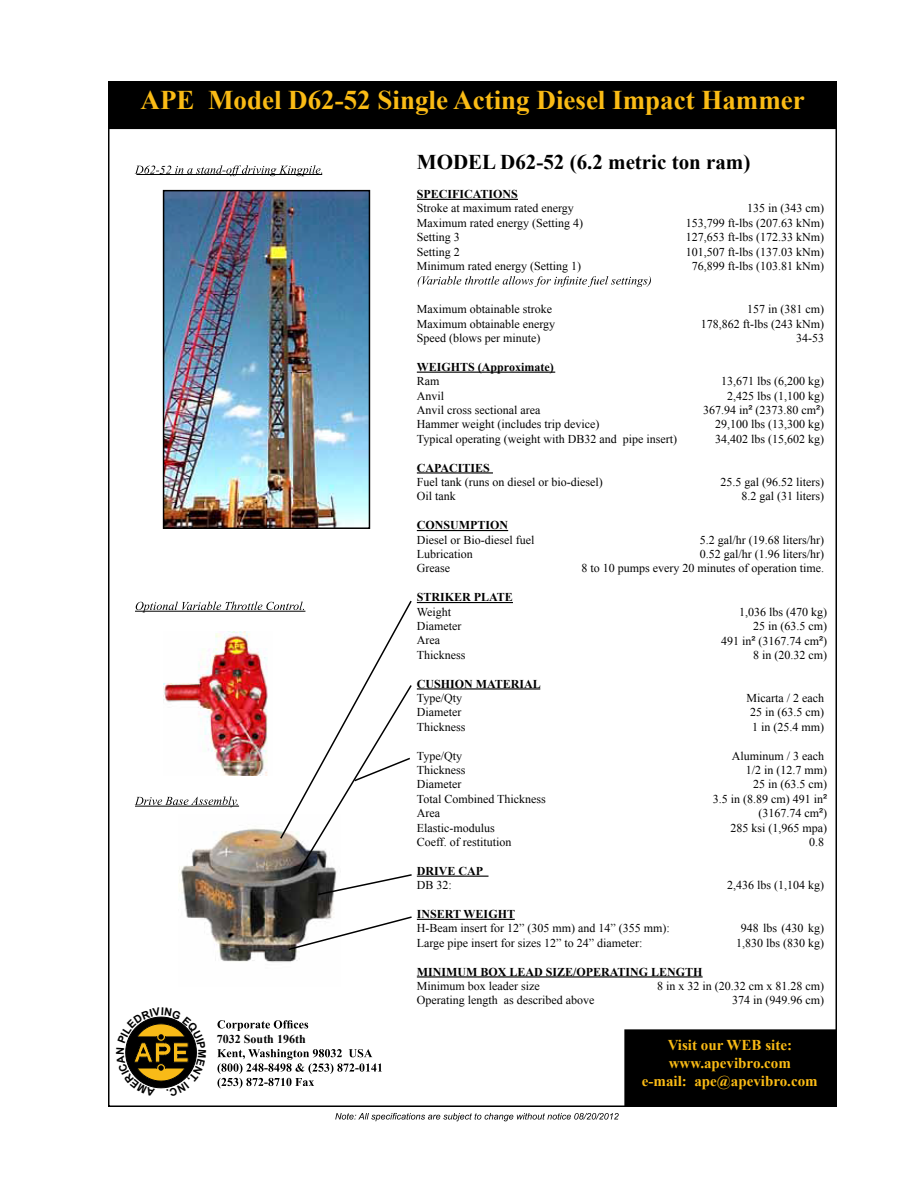
<style>
.page{position:relative;width:918px;height:1188px;background:#fff}
.page>*{position:absolute;margin:0;border:0;box-sizing:border-box;transform-origin:0 0}
.t1{font:700 27px "Times New Roman";color:#fabb15}
.t2{font:700 21px "Times New Roman";color:#000}
.t3{font:700 15px/18px "Times New Roman";color:#fabb15;text-align:center}
.t4{font:12px/14.4px "Times New Roman";color:#000}
.t5{font:700 12px "Times New Roman";color:#000}
.t6{font:italic 12px "Times New Roman";color:#000}
.s1{font-family:"Arial"}
</style>
<div class="page">
<svg style="left:217px;top:1020px;width:91px;height:11px"></svg>
<svg style="left:217px;top:1049px;width:165px;height:39px"></svg>
<div style="left:625px;top:1030px;width:211px;height:76px;background:#000"></div>
<div style="left:624px;top:1029px;width:213px;height:78px;border:2px solid #000"></div>
<svg style="left:335px;top:1113px;width:284px;height:8px"></svg>
<div style="left:109px;top:82px;width:727px;height:46px;background:#000"></div>
<div style="left:108px;top:81px;width:729px;height:48px;border:2px solid #000"></div>
<img style="left:166px;top:193px;width:201px;height:333px">
<div style="left:163px;top:190px;width:207px;height:339px;border:2px solid #000"></div>
<hr style="left:417px;top:199px;width:101px;height:1px;background:#000">
<hr style="left:417px;top:372px;width:138px;height:1px;background:#000">
<hr style="left:417px;top:472px;width:76px;height:2px;background:#000">
<hr style="left:417px;top:530px;width:91px;height:1px;background:#000">
<hr style="left:417px;top:602px;width:96px;height:1px;background:#000">
<hr style="left:417px;top:688px;width:123px;height:2px;background:#000">
<hr style="left:417px;top:876px;width:72px;height:1px;background:#000">
<hr style="left:417px;top:919px;width:98px;height:1px;background:#000">
<hr style="left:417px;top:976px;width:286px;height:2px;background:#000">
<svg style="left:418px;top:276px;width:233px;height:11px"></svg>
<img style="left:184px;top:896px;width:150px;height:67px">
<svg style="left:287px;top:915px;width:125px;height:36px"></svg>
<svg style="left:135px;top:166px;width:24px;height:8px"></svg>
<svg style="left:166px;top:165px;width:156px;height:11px"></svg>
<hr style="left:136px;top:174px;width:186px;height:1px;background:#000">
<img style="left:135px;top:600px;width:277px;height:296px">
<svg style="left:125px;top:1016px;width:72px;height:73px"></svg>
<h1 class="t1" style="left:141px;top:82px;width:666px">APE Model D62-52 Single Acting Diesel Impact Hammer</h1>
<h2 class="t2" style="left:417px;top:148px;width:335px">MODEL D62-52 (6.2 metric ton ram)</h2>
<p class="t5" style="left:417px;top:186px;width:103px">SPECIFICATIONS</p>
<p class="t4" style="left:417px;top:201px;width:159px">Stroke at maximum rated energy</p>
<p class="t4" style="left:747px;top:201px;width:78px">135 in (343 cm)</p>
<p class="t4" style="left:417px;top:215px;width:168px">Maximum rated energy (Setting 4)</p>
<p class="t4" style="left:686px;top:215px;width:140px">153,799 ft-lbs (207.63 kNm)</p>
<p class="t4" style="left:417px;top:230px;width:45px">Setting 3</p>
<p class="t4" style="left:686px;top:230px;width:140px">127,653 ft-lbs (172.33 kNm)</p>
<p class="t4" style="left:417px;top:244px;width:45px">Setting 2</p>
<p class="t4" style="left:686px;top:244px;width:140px">101,507 ft-lbs (137.03 kNm)</p>
<p class="t4" style="left:417px;top:259px;width:166px">Minimum rated energy (Setting 1)</p>
<p class="t4" style="left:692px;top:259px;width:134px">76,899 ft-lbs (103.81 kNm)</p>
<p class="t4" style="left:417px;top:302px;width:137px">Maximum obtainable stroke</p>
<p class="t4" style="left:747px;top:302px;width:78px">157 in (381 cm)</p>
<p class="t4" style="left:417px;top:316px;width:140px">Maximum obtainable energy</p>
<p class="t4" style="left:701px;top:316px;width:125px">178,862 ft-lbs (243 kNm)</p>
<p class="t4" style="left:417px;top:331px;width:125px">Speed (blows per minute)</p>
<p class="t4" style="left:796px;top:331px;width:29px">34-53</p>
<p class="t5" style="left:417px;top:359px;width:139px">WEIGHTS (Approximate)</p>
<p class="t4" style="left:417px;top:374px;width:24px">Ram</p>
<p class="t4" style="left:721px;top:374px;width:104px">13,671 lbs (6,200 kg)</p>
<p class="t4" style="left:417px;top:388px;width:29px">Anvil</p>
<p class="t4" style="left:727px;top:388px;width:98px">2,425 lbs (1,100 kg)</p>
<p class="t4" style="left:417px;top:403px;width:125px">Anvil cross sectional area</p>
<p class="t4" style="left:703px;top:403px;width:122px">367.94 in<span class="s1">²</span> (2373.80 cm<span class="s1">²</span>)</p>
<p class="t4" style="left:417px;top:417px;width:184px">Hammer weight (includes trip device)</p>
<p class="t4" style="left:715px;top:417px;width:110px">29,100 lbs (13,300 kg)</p>
<p class="t4" style="left:417px;top:431px;width:262px">Typical operating (weight with DB32 and pipe insert)</p>
<p class="t4" style="left:715px;top:431px;width:110px">34,402 lbs (15,602 kg)</p>
<p class="t5" style="left:417px;top:459px;width:75px">CAPACITIES</p>
<p class="t4" style="left:417px;top:475px;width:187px">Fuel tank (runs on diesel or bio-diesel)</p>
<p class="t4" style="left:720px;top:475px;width:105px">25.5 gal (96.52 liters)</p>
<p class="t4" style="left:417px;top:489px;width:40px">Oil tank</p>
<p class="t4" style="left:741px;top:489px;width:84px">8.2 gal (31 liters)</p>
<p class="t5" style="left:417px;top:517px;width:93px">CONSUMPTION</p>
<p class="t4" style="left:417px;top:532px;width:119px">Diesel or Bio-diesel fuel<br>Lubrication<br>Grease</p>
<p class="t4" style="left:581px;top:532px;width:244px;text-align:right">5.2 gal/hr (19.68 liters/hr)<br>0.52 gal/hr (1.96 liters/hr)<br>8 to 10 pumps every 20 minutes of operation time.</p>
<p class="t5" style="left:417px;top:589px;width:98px">STRIKER PLATE</p>
<p class="t4" style="left:417px;top:604px;width:50px">Weight<br>Diameter<br>Area<br>Thickness</p>
<p class="t4" style="left:721px;top:604px;width:107px;text-align:right">1,036 lbs (470 kg)<br>25 in (63.5 cm)<br>491 in<span class="s1">²</span> (3167.74 cm<span class="s1">²</span>)<br>8 in (20.32 cm)</p>
<p class="t5" style="left:417px;top:675px;width:126px">CUSHION MATERIAL</p>
<p class="t4" style="left:417px;top:691px;width:47px">Type/Qty</p>
<p class="t4" style="left:746px;top:691px;width:79px">Micarta / 2 each</p>
<p class="t4" style="left:417px;top:705px;width:46px">Diameter</p>
<p class="t4" style="left:750px;top:705px;width:75px">25 in (63.5 cm)</p>
<p class="t4" style="left:417px;top:719px;width:50px">Thickness</p>
<p class="t4" style="left:752px;top:719px;width:73px">1 in (25.4 mm)</p>
<p class="t4" style="left:417px;top:748px;width:130px">Type/Qty<br>Thickness<br>Diameter<br>Total Combined Thickness<br>Area<br>Elastic-modulus</p>
<p class="t4" style="left:713px;top:748px;width:116px;text-align:right">Aluminum / 3 each<br>1/2 in (12.7 mm)<br>25 in (63.5 cm)<br>3.5 in (8.89 cm) 491 in<span class="s1">² </span>(3167.74 cm<span class="s1">²</span>)<br>285 ksi (1,965 mpa)</p>
<p class="t4" style="left:417px;top:835px;width:96px">Coeff. of restitution</p>
<p class="t4" style="left:809px;top:835px;width:16px">0.8</p>
<p class="t5" style="left:417px;top:863px;width:68px">DRIVE CAP</p>
<p class="t4" style="left:417px;top:878px;width:37px">DB 32:</p>
<p class="t4" style="left:727px;top:878px;width:98px">2,436 lbs (1,104 kg)</p>
<p class="t5" style="left:417px;top:906px;width:100px">INSERT WEIGHT</p>
<p class="t4" style="left:417px;top:921px;width:254px">H-Beam insert for 12” (305 mm) and 14” (355 mm):</p>
<p class="t4" style="left:741px;top:921px;width:85px">948 lbs (430 kg)</p>
<p class="t4" style="left:417px;top:935px;width:227px">Large pipe insert for sizes 12” to 24” diameter:</p>
<p class="t4" style="left:736px;top:935px;width:89px">1,830 lbs (830 kg)</p>
<p class="t5" style="left:417px;top:963px;width:287px">MINIMUM BOX LEAD SIZE/OPERATING LENGTH</p>
<p class="t4" style="left:417px;top:979px;width:124px">Minimum box leader size</p>
<p class="t4" style="left:657px;top:979px;width:168px">8 in x 32 in (20.32 cm x 81.28 cm)</p>
<p class="t4" style="left:417px;top:993px;width:179px">Operating length as described above</p>
<p class="t4" style="left:732px;top:993px;width:93px">374 in (949.96 cm)</p>
<p class="t6" style="left:160px;top:161px;width:7px">5</p>
<p class="t5" style="left:217px;top:1030px;width:90px">7032 South 196th</p>
<p class="t3" style="left:642px;top:1035px;width:177px">Visit our WEB site: www.apevibro.com<br>e-mail: ape@apevibro.com</p>
</div>
